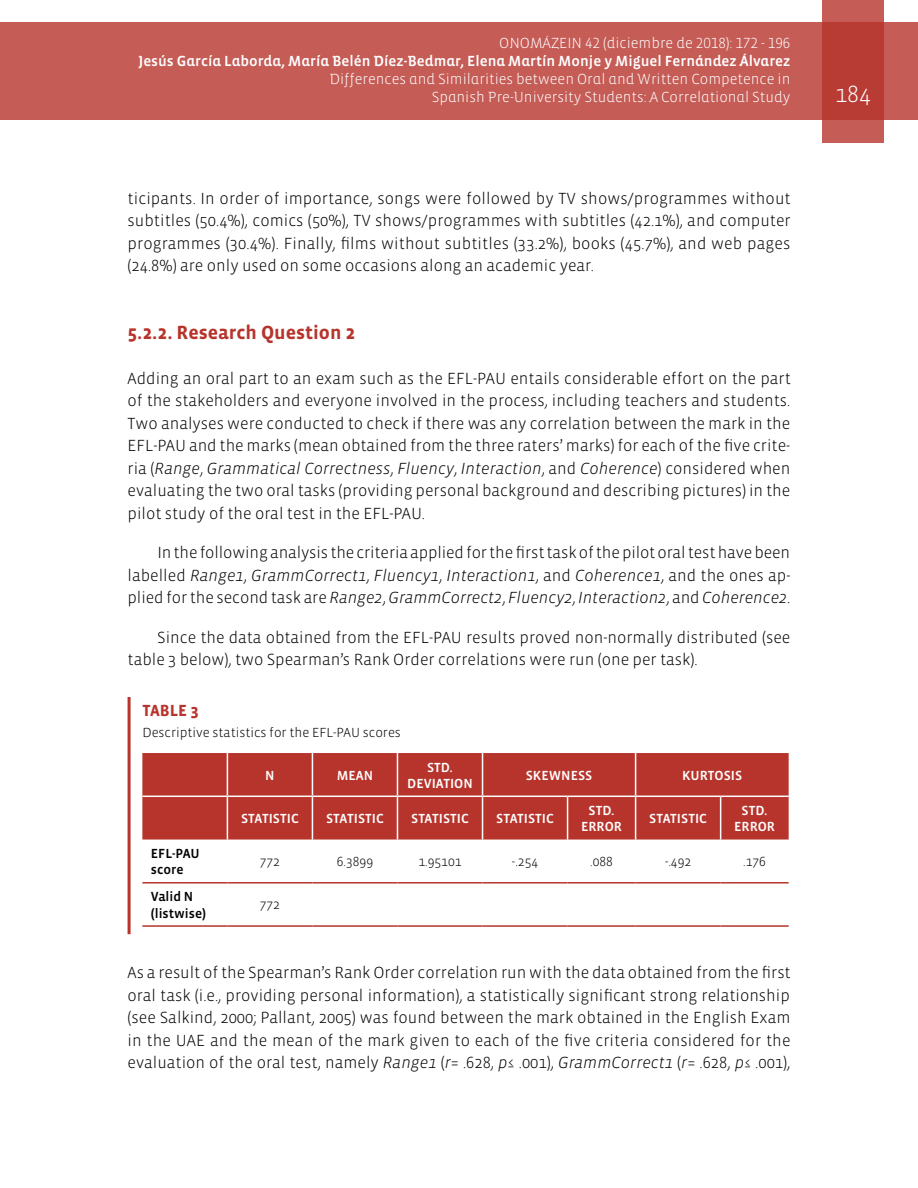
<style>
.page{position:relative;width:918px;height:1188px;background:#fff}
.page>*{position:absolute;margin:0;border:0;box-sizing:border-box;transform-origin:0 0}
.t1{font:300 24px "Vista Sans";color:#fff}
.t2{font:700 19.5px "Vista Sans";color:#b7342c}
.t3{font:300 16.5px/22.5px "Vista Sans";color:#000;text-align:justify}
.t4{font:700 16.5px "Vista Sans";color:#b7342c}
.t5{font:300 15px/18px "Vista Sans Alt";color:#fff;text-align:right}
.t6{font:15px "Vista Sans Alt Med";color:#fff}
.t7{font:13.5px/16.2px "Vista Sans Med";color:#fff;text-align:center}
.t8{font:300 13.5px "Vista Sans";color:#000}
.t9{font:13.5px/16.2px "Vista Sans Med";color:#000}
.s1{font-style:italic}
</style>
<div class="page">
<div style="left:0;top:23px;width:918px;height:97px;background:#c55c56"></div>
<svg style="left:822px;top:0;width:62px;height:143px;background:#bc463e"></svg>
<hr style="left:128px;top:697px;width:3px;height:237px;background:#b7342c">
<div style="left:142px;top:753px;width:647px;height:87px;background:#b7342c"></div>
<hr style="left:142px;top:882px;width:85px;height:2px;background:#b7342c">
<hr style="left:227px;top:882px;width:85px;height:2px;background:#b7342c">
<hr style="left:312px;top:882px;width:85px;height:2px;background:#b7342c">
<hr style="left:397px;top:882px;width:86px;height:2px;background:#b7342c">
<hr style="left:483px;top:882px;width:85px;height:2px;background:#b7342c">
<hr style="left:568px;top:882px;width:68px;height:2px;background:#b7342c">
<hr style="left:636px;top:882px;width:85px;height:2px;background:#b7342c">
<hr style="left:721px;top:882px;width:68px;height:2px;background:#b7342c">
<hr style="left:142px;top:925px;width:85px;height:2px;background:#b7342c">
<hr style="left:227px;top:925px;width:85px;height:2px;background:#b7342c">
<hr style="left:312px;top:925px;width:85px;height:2px;background:#b7342c">
<hr style="left:397px;top:925px;width:86px;height:2px;background:#b7342c">
<hr style="left:483px;top:925px;width:85px;height:2px;background:#b7342c">
<hr style="left:568px;top:925px;width:68px;height:2px;background:#b7342c">
<hr style="left:636px;top:925px;width:85px;height:2px;background:#b7342c">
<hr style="left:721px;top:925px;width:68px;height:2px;background:#b7342c">
<hr style="left:142px;top:796px;width:85px;height:1px;background:#fff">
<hr style="left:227px;top:796px;width:85px;height:1px;background:#fff">
<hr style="left:312px;top:796px;width:85px;height:1px;background:#fff">
<hr style="left:397px;top:796px;width:86px;height:1px;background:#fff">
<hr style="left:483px;top:796px;width:85px;height:1px;background:#fff">
<hr style="left:568px;top:796px;width:68px;height:1px;background:#fff">
<hr style="left:636px;top:796px;width:85px;height:1px;background:#fff">
<hr style="left:721px;top:796px;width:68px;height:1px;background:#fff">
<hr style="left:227px;top:753px;width:1px;height:43px;background:#fff">
<hr style="left:312px;top:753px;width:1px;height:43px;background:#fff">
<hr style="left:397px;top:753px;width:1px;height:43px;background:#fff">
<hr style="left:482px;top:753px;width:1px;height:43px;background:#fff">
<hr style="left:635px;top:753px;width:1px;height:43px;background:#fff">
<hr style="left:227px;top:797px;width:1px;height:43px;background:#fff">
<hr style="left:312px;top:797px;width:1px;height:43px;background:#fff">
<hr style="left:397px;top:797px;width:1px;height:43px;background:#fff">
<hr style="left:482px;top:797px;width:1px;height:43px;background:#fff">
<hr style="left:567px;top:797px;width:1px;height:43px;background:#fff">
<hr style="left:635px;top:797px;width:1px;height:43px;background:#fff">
<hr style="left:720px;top:797px;width:1px;height:43px;background:#fff">
<p class="t5" style="left:499px;top:35px;width:293px">ONOMÁZEIN 42 (diciembre de 2018): 172 - 196</p>
<p class="t6" style="left:138px;top:54px;width:654px">Jesús García Laborda, María Belén Díez-Bedmar, Elena Martín Monje y Miguel Fernández Álvarez</p>
<p class="t5" style="left:329px;top:71px;width:463px">Differences and Similarities between Oral and Written Competence in<br>Spanish Pre-University Students: A Correlational Study</p>
<p class="t3" style="left:128px;top:187px;width:665px">ticipants. In order of importance, songs were followed by TV shows/programmes without subtitles (50.4%), comics (50%), TV shows/programmes with subtitles (42.1%), and computer programmes (30.4%). Finally, films without subtitles (33.2%), books (45.7%), and web pages (24.8%) are only used on some occasions along an academic year.</p>
<p class="t2" style="left:128px;top:322px;width:229px">5.2.2. Research Question 2</p>
<p class="t3" style="left:128px;top:367px;width:665px">Adding an oral part to an exam such as the EFL-PAU entails considerable effort on the part of the stakeholders and everyone involved in the process, including teachers and students.<br>Two analyses were conducted to check if there was any correlation between the mark in the EFL-PAU and the marks (mean obtained from the three raters’ marks) for each of the five crite&shy;ria (<span class="s1">Range</span>, <span class="s1">Grammatical Correctness</span>, <span class="s1">Fluency</span>, <span class="s1">Interaction</span>, and <span class="s1">Coherence</span>) considered when evaluating the two oral tasks (providing personal background and describing pictures) in the pilot study of the oral test in the EFL-PAU.</p>
<p class="t3" style="left:128px;top:542px;width:664px;text-indent:30px">In the following analysis the criteria applied for the first task of the pilot oral test have been labelled <span class="s1">Range1</span>, <span class="s1">GrammCorrect1</span>, <span class="s1">Fluency1</span>, <span class="s1">Interaction1</span>, and <span class="s1">Coherence1</span>, and the ones ap&shy;plied for the second task are <span class="s1">Range2</span>, <span class="s1">GrammCorrect2</span>, <span class="s1">Fluency2</span>, <span class="s1">Interaction2</span>, and <span class="s1">Coherence2</span>.</p>
<p class="t3" style="left:128px;top:626px;width:664px;text-indent:30px">Since the data obtained from the EFL-PAU results proved non-normally distributed (see table 3 below), two Spearman’s Rank Order correlations were run (one per task).</p>
<p class="t4" style="left:142px;top:702px;width:58px">TABLE 3</p>
<p class="t8" style="left:142px;top:726px;width:260px">Descriptive statistics for the EFL-PAU scores</p>
<p class="t7" style="left:265px;top:767px;width:11px">N</p>
<p class="t7" style="left:337px;top:767px;width:38px">MEAN</p>
<p class="t7" style="left:407px;top:759px;width:67px">STD.<br>DEVIATION</p>
<p class="t7" style="left:526px;top:767px;width:68px">SKEWNESS</p>
<p class="t7" style="left:682px;top:767px;width:62px">KURTOSIS</p>
<p class="t7" style="left:241px;top:811px;width:59px">STATISTIC</p>
<p class="t7" style="left:326px;top:811px;width:59px">STATISTIC</p>
<p class="t7" style="left:411px;top:811px;width:59px">STATISTIC</p>
<p class="t7" style="left:496px;top:811px;width:59px">STATISTIC</p>
<p class="t7" style="left:581px;top:802px;width:42px">STD.<br>ERROR</p>
<p class="t7" style="left:649px;top:811px;width:59px">STATISTIC</p>
<p class="t7" style="left:734px;top:802px;width:42px">STD.<br>ERROR</p>
<p class="t9" style="left:151px;top:846px;width:50px">EFL-PAU score</p>
<p class="t8" style="left:260px;top:855px;width:22px">772</p>
<p class="t8" style="left:337px;top:855px;width:38px">6.3899</p>
<p class="t8" style="left:418px;top:855px;width:45px">1.95101</p>
<p class="t8" style="left:512px;top:855px;width:28px">-.254</p>
<p class="t8" style="left:590px;top:855px;width:24px">.088</p>
<p class="t8" style="left:665px;top:855px;width:28px">-.492</p>
<p class="t8" style="left:743px;top:855px;width:24px">.176</p>
<p class="t9" style="left:151px;top:889px;width:57px">Valid N (listwise)</p>
<p class="t8" style="left:260px;top:898px;width:22px">772</p>
<p class="t3" style="left:128px;top:962px;width:665px">As a result of the Spearman’s Rank Order correlation run with the data obtained from the first oral task (i.e., providing personal information), a statistically significant strong relationship (see Salkind, 2000; Pallant, 2005) was found between the mark obtained in the English Exam in the UAE and the mean of the mark given to each of the five criteria considered for the evaluation of the oral test, namely <span class="s1">Range1</span> (<span class="s1">r</span>= .628, <span class="s1">p</span>≤ .001), <span class="s1">GrammCorrect1</span> (<span class="s1">r</span>= .628, <span class="s1">p</span>≤ .001),</p>
<h1 class="t1" style="left:835px;top:82px;width:37px">184</h1>
</div>
